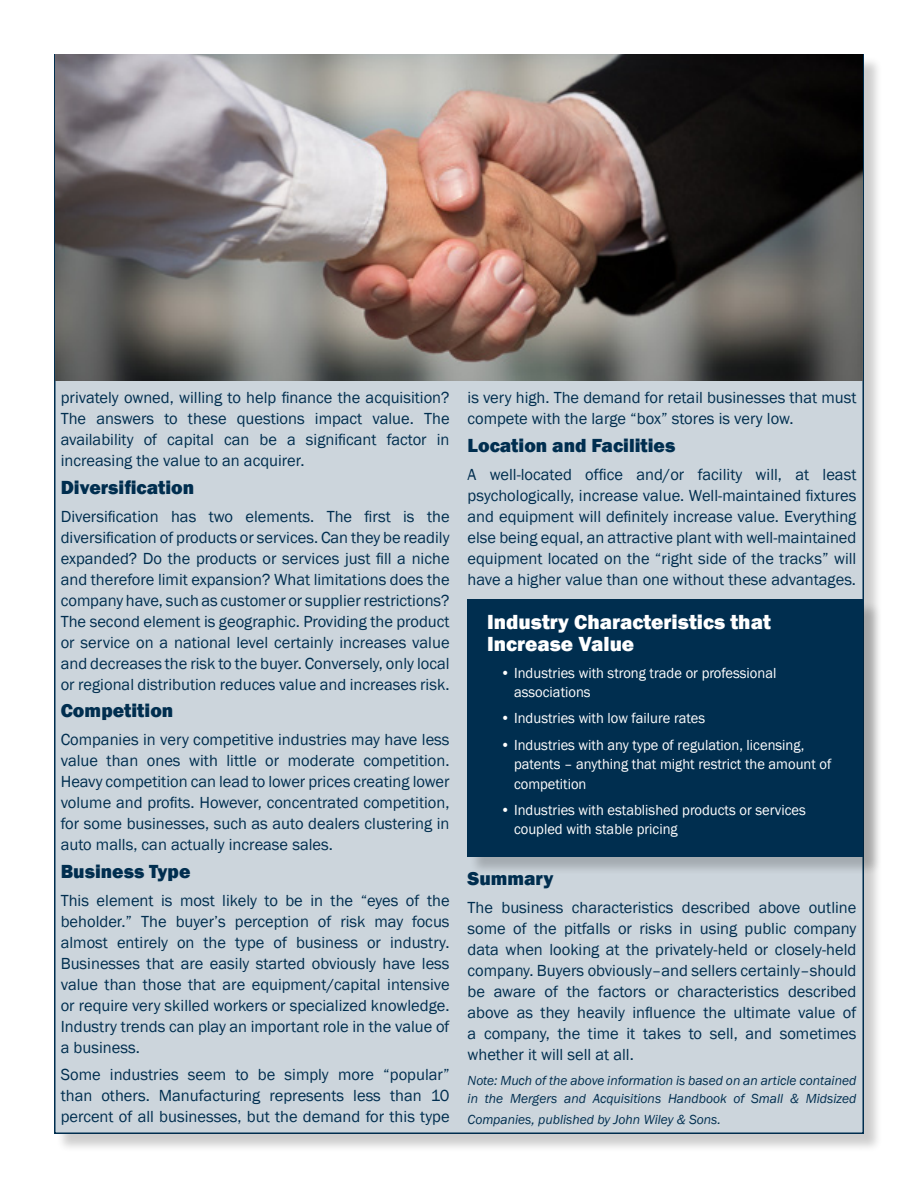
<style>
.page{position:relative;width:918px;height:1188px;background:#fff}
.page>*{position:absolute;margin:0;border:0;box-sizing:border-box;transform-origin:0 0}
.t1{font:800 21px/22.5px "Franklin Gothic";color:#fff}
.t2{font:800 19.5px "Franklin Gothic";color:#002e4f}
.t3{font:16.5px/21px "Franklin Gothic";color:#002e4f;text-align:justify}
.t4{font:15px/19.5px "Franklin Gothic";color:#fff}
.t5{font:italic 13.5px/18px "Franklin Gothic";color:#002e4f}
</style>
<div class="page">
<div style="left:57px;top:57px;width:826px;height:1096px;background:#000;opacity:.2"></div>
<div style="left:55px;top:55px;width:808px;height:1078px;background:#ccd5dc"></div>
<div style="left:469px;top:602px;width:413px;height:273px;background:#000;opacity:.2"></div>
<div style="left:467px;top:599px;width:396px;height:257px;background:#002e4f"></div>
<img style="left:56px;top:54px;width:806px;height:327px">
<p class="t3" style="left:61px;top:387px;width:390px">privately owned, willing to help finance the acquisition?<br>The answers to these questions impact value. The availability of capital can be a significant factor in increasing the value to an acquirer.</p>
<p class="t2" style="left:61px;top:475px;width:135px">Diversification</p>
<p class="t3" style="left:61px;top:506px;width:390px">Diversification has two elements. The first is the diversification of products or services. Can they be readily expanded? Do the products or services just fill a niche and therefore limit expansion? What limitations does the company have, such as customer or supplier restrictions?<br>The second element is geographic. Providing the product or service on a national level certainly increases value and decreases the risk to the buyer. Conversely, only local or regional distribution reduces value and increases risk.</p>
<p class="t2" style="left:61px;top:698px;width:114px">Competition</p>
<p class="t3" style="left:61px;top:729px;width:390px">Companies in very competitive industries may have less value than ones with little or moderate competition.<br>Heavy competition can lead to lower prices creating lower volume and profits. However, concentrated competition, for some businesses, such as auto dealers clustering in auto malls, can actually increase sales.</p>
<p class="t2" style="left:61px;top:859px;width:131px">Business Type</p>
<p class="t3" style="left:61px;top:890px;width:390px">This element is most likely to be in the “eyes of the beholder.” The buyer’s perception of risk may focus almost entirely on the type of business or industry.<br>Businesses that are easily started obviously have less value than those that are equipment/capital intensive or require very skilled workers or specialized knowledge.<br>Industry trends can play an important role in the value of a business.</p>
<p class="t3" style="left:61px;top:1065px;width:390px">Some industries seem to be simply more “popular” than others. Manufacturing represents less than 10 percent of all businesses, but the demand for this type</p>
<p class="t3" style="left:468px;top:388px;width:390px">is very high. The demand for retail businesses that must compete with the large “box” stores is very low.</p>
<p class="t2" style="left:468px;top:433px;width:209px">Location and Facilities</p>
<p class="t3" style="left:468px;top:464px;width:390px">A well-located office and/or facility will, at least psychologically, increase value. Well-maintained fixtures and equipment will definitely increase value. Everything else being equal, an attractive plant with well-maintained equipment located on the “right side of the tracks” will have a higher value than one without these advantages.</p>
<p class="t1" style="left:487px;top:611px;width:285px">Industry Characteristics that<br>Increase Value</p>
<p class="t4" style="left:514px;top:663px;width:264px;text-indent:-13px">• Industries with strong trade or professional associations</p>
<p class="t4" style="left:501px;top:709px;width:206px">• Industries with low failure rates</p>
<p class="t4" style="left:514px;top:735px;width:319px;text-indent:-13px">• Industries with any type of regulation, licensing, patents – anything that might restrict the amount of competition</p>
<p class="t4" style="left:514px;top:800px;width:293px;text-indent:-13px">• Industries with established products or services coupled with stable pricing</p>
<p class="t2" style="left:468px;top:866px;width:87px">Summary</p>
<p class="t3" style="left:468px;top:897px;width:390px">The business characteristics described above outline some of the pitfalls or risks in using public company data when looking at the privately-held or closely-held company. Buyers obviously–and sellers certainly–should be aware of the factors or characteristics described above as they heavily influence the ultimate value of a company, the time it takes to sell, and sometimes whether it will sell at all.</p>
<p class="t5" style="left:468px;top:1072px;width:390px">Note: Much of the above information is based on an article contained in the Mergers and Acquisitions Handbook of Small &amp; Midsized</p>
<p class="t5" style="left:468px;top:1111px;width:255px">Companies, published by John Wiley &amp; Sons.</p>
</div>
